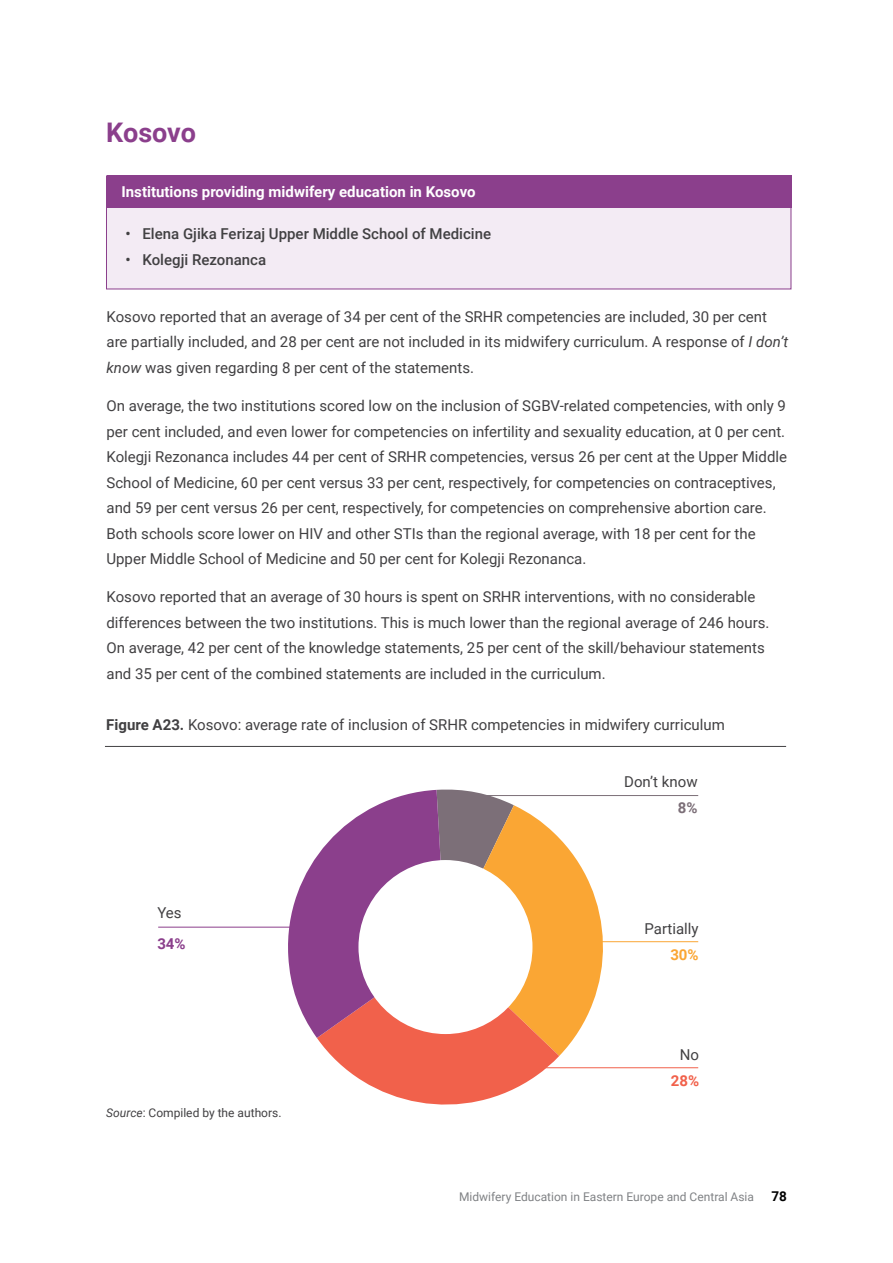
<style>
.page{position:relative;width:893px;height:1263px;background:#fff}
.page>*{position:absolute;margin:0;border:0;box-sizing:border-box;transform-origin:0 0}
.t1{font:700 27px "Roboto";letter-spacing:-.005em;color:#8b3f8c}
.t2{font:15px/25.5px "Roboto";color:#414042}
.t3{font:500 15px "Roboto";color:#414042}
.t4{font:700 15px "Roboto";color:#fff}
.t5{font:700 15px "Roboto";color:#8b3f8c}
.t6{font:700 15px "Roboto";color:#f1614b}
.t7{font:700 15px "Roboto";color:#faa634}
.t8{font:700 15px "Roboto";color:#7c6f78}
.t9{font:700 13.5px "Roboto";color:#000}
.t10{font:12px "Roboto";color:#808285}
.t11{font:12px "Roboto";color:#414042}
.s1{font-style:italic}
.s2{font-weight:700}
</style>
<div class="page">
<div style="left:106px;top:176px;width:685px;height:113px;background:#f3ebf4"></div>
<div style="left:107px;top:175px;width:684px;height:33px;background:#8b3f8c"></div>
<hr style="left:105px;top:746px;width:681px;height:1px;background:#414042">
<hr style="left:158px;top:927px;width:147px;height:1px;background:#8b3f8c">
<hr style="left:481px;top:795px;width:217px;height:1px;background:#7c6f78">
<hr style="left:557px;top:941px;width:141px;height:1px;background:#faa634">
<hr style="left:520px;top:1067px;width:178px;height:1px;background:#f1614b">
<svg style="left:283px;top:789px;width:336px;height:316px"></svg>
<div style="left:358px;top:860px;width:174px;height:174px;background:#fff;border-radius:50%"></div>
<p class="t1" style="left:106px;top:113px;width:91px">Kosovo</p>
<p class="t4" style="left:122px;top:181px;width:356px">Institutions providing midwifery education in Kosovo</p>
<p class="t3" style="left:125px;top:223px;width:367px">• Elena Gjika Ferizaj Upper Middle School of Medicine</p>
<p class="t3" style="left:125px;top:249px;width:142px">• Kolegji Rezonanca</p>
<p class="t2" style="left:106px;top:303px;width:683px">Kosovo reported that an average of 34 per cent of the SRHR competencies are included, 30 per cent are partially included, and 28 per cent are not included in its midwifery curriculum. A response of <span class="s1">I don’t know</span> was given regarding 8 per cent of the statements.</p>
<p class="t2" style="left:106px;top:392px;width:682px">On average, the two institutions scored low on the inclusion of SGBV-related competencies, with only 9 per cent included, and even lower for competencies on infertility and sexuality education, at 0 per cent.<br>Kolegji Rezonanca includes 44 per cent of SRHR competencies, versus 26 per cent at the Upper Middle School of Medicine, 60 per cent versus 33 per cent, respectively, for competencies on contraceptives, and 59 per cent versus 26 per cent, respectively, for competencies on comprehensive abortion care.<br>Both schools score lower on HIV and other STIs than the regional average, with 18 per cent for the Upper Middle School of Medicine and 50 per cent for Kolegji Rezonanca.</p>
<p class="t2" style="left:106px;top:584px;width:664px">Kosovo reported that an average of 30 hours is spent on SRHR interventions, with no considerable differences between the two institutions. This is much lower than the regional average of 246 hours.<br>On average, 42 per cent of the knowledge statements, 25 per cent of the skill/behaviour statements and 35 per cent of the combined statements are included in the curriculum.</p>
<p class="t2" style="left:106px;top:711px;width:620px"><span class="s2">Figure A23.</span> Kosovo: average rate of inclusion of SRHR competencies in midwifery curriculum</p>
<p class="t2" style="left:157px;top:899px;width:26px">Yes</p>
<p class="t5" style="left:157px;top:933px;width:30px">34%</p>
<p class="t11" style="left:106px;top:1105px;width:177px"><span class="s1">Source</span>: Compiled by the authors.</p>
<p class="t2" style="left:624px;top:768px;width:75px">Don’t know</p>
<p class="t8" style="left:678px;top:797px;width:21px">8%</p>
<p class="t2" style="left:645px;top:915px;width:56px">Partially</p>
<p class="t7" style="left:670px;top:944px;width:30px">30%</p>
<p class="t2" style="left:680px;top:1041px;width:21px">No</p>
<p class="t6" style="left:671px;top:1070px;width:30px">28%</p>
<p class="t10" style="left:459px;top:1188px;width:296px">Midwifery Education in Eastern Europe and Central Asia</p>
<p class="t9" style="left:771px;top:1186px;width:17px">78</p>
</div>
